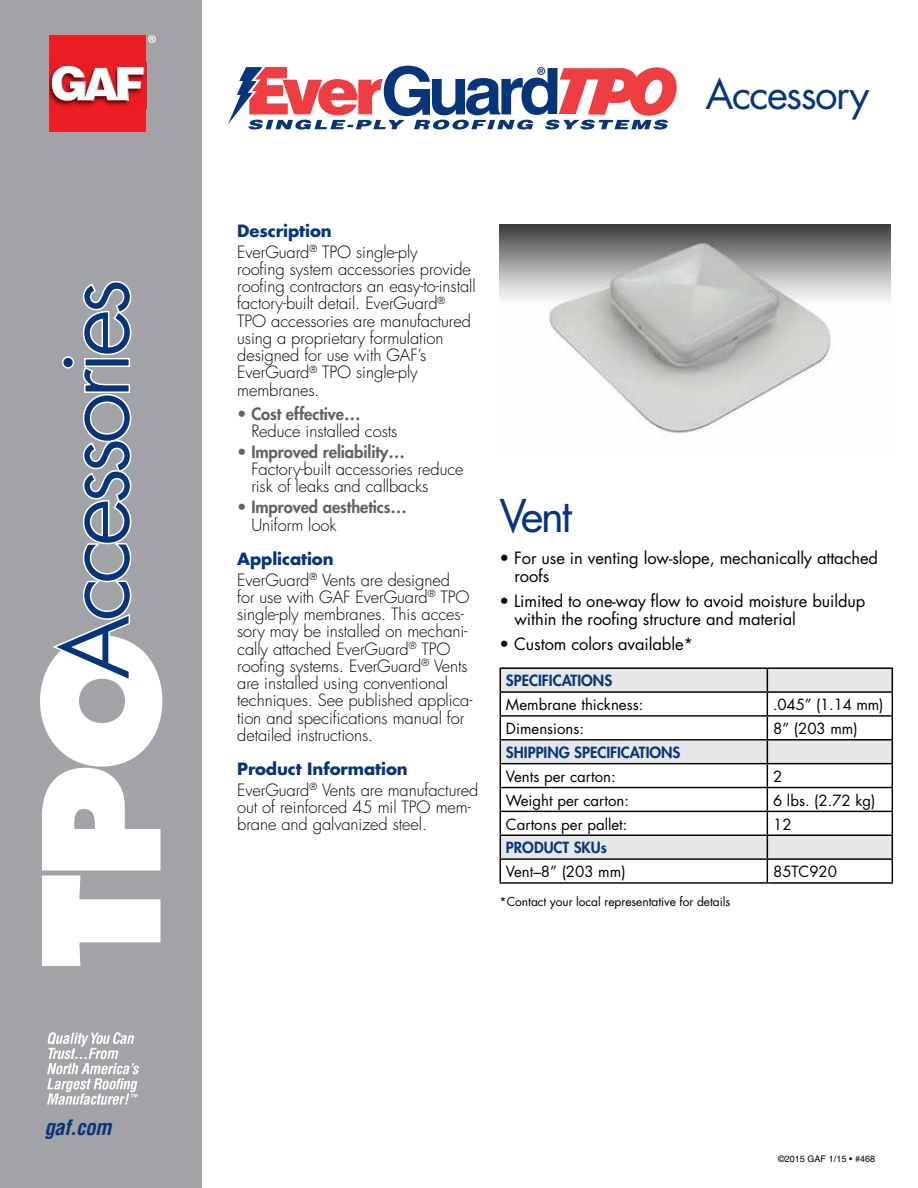
<style>
.page{position:relative;width:918px;height:1188px;background:#fff}
.page>*{position:absolute;margin:0;border:0;box-sizing:border-box;transform-origin:0 0}
.t1{font:94.8px "Futura";letter-spacing:-.08em;color:#06357a}
.t2{font:43.95px "Futura";color:#06357a}
.t3{font:40.2px "Futura";letter-spacing:-.04em;color:#06357a}
.t4{font:italic 700 condensed 21px "Helvetica LT Std";letter-spacing:-.02em;color:#06357a}
.t5{font:300 16.5px/17.2px "Futura";letter-spacing:-.005em;color:#000}
.t6{font:16.5px/18px "Futura";letter-spacing:-.005em;color:#000}
.t7{font:800 16.5px "Futura";letter-spacing:-.005em;color:#616264}
.t8{font:15px "Futura Std";color:#000}
.t9{font:800 15px "Futura Std";color:#06357a}
.t10{font:12px "Futura";letter-spacing:-.005em;color:#000}
.t11{font:9px "Helvetica LT Std";color:#000}
.s1{font-weight:800;font-size:157.2px;color:#fff}
.s2{font-weight:700;color:#06357a}
</style>
<div class="page">
<div style="left:0;top:0;width:201px;height:1188px;background:#a1a3a6"></div>
<svg style="left:228px;top:66px;width:449px;height:64px"></svg>
<img style="left:500px;top:224px;width:391px;height:209px">
<svg style="left:501px;top:669px;width:391px;height:189px"></svg>
<hr style="left:500px;top:715px;width:267px;height:2px;background:#000">
<hr style="left:767px;top:715px;width:126px;height:2px;background:#000">
<hr style="left:500px;top:739px;width:267px;height:2px;background:#000">
<hr style="left:500px;top:763px;width:267px;height:1px;background:#000">
<hr style="left:500px;top:787px;width:267px;height:1px;background:#000">
<hr style="left:767px;top:787px;width:126px;height:1px;background:#000">
<hr style="left:500px;top:811px;width:267px;height:1px;background:#000">
<hr style="left:767px;top:811px;width:126px;height:1px;background:#000">
<hr style="left:500px;top:835px;width:267px;height:1px;background:#000">
<hr style="left:500px;top:858px;width:267px;height:2px;background:#000">
<hr style="left:500px;top:882px;width:268px;height:2px;background:#000">
<hr style="left:500px;top:667px;width:267px;height:2px;background:#000">
<svg style="left:500px;top:669px;width:1px;height:213px"></svg>
<hr style="left:500px;top:691px;width:267px;height:2px;background:#000">
<hr style="left:767px;top:667px;width:126px;height:2px;background:#000">
<hr style="left:767px;top:691px;width:126px;height:2px;background:#000">
<hr style="left:767px;top:739px;width:126px;height:2px;background:#000">
<hr style="left:767px;top:763px;width:126px;height:1px;background:#000">
<hr style="left:767px;top:834px;width:126px;height:2px;background:#000">
<svg style="left:767px;top:669px;width:1px;height:213px"></svg>
<svg style="left:892px;top:669px;width:1px;height:213px"></svg>
<hr style="left:767px;top:858px;width:126px;height:2px;background:#000">
<hr style="left:768px;top:882px;width:125px;height:2px;background:#000">
<svg style="left:148px;top:35px;width:8px;height:8px"></svg>
<div style="left:50px;top:35px;width:96px;height:97px;background:#ed1d24"></div>
<img style="left:50px;top:65px;width:96px;height:42px">
<svg style="left:52px;top:66px;width:92px;height:35px"></svg>
<svg style="left:47px;top:1032px;width:92px;height:73px"></svg>
<svg style="left:53px;top:281px;width:79px;height:400px"></svg>
<h1 class="t1" style="left:29px;top:968px;width:691px;rotate:-90deg"><span class="s1">TPO</span>Accessories</h1>
<p class="t4" style="left:45px;top:1114px;width:69px">gaf.com</p>
<h3 class="t3" style="left:706px;top:67px;width:165px">Accessory</h3>
<p class="t5" style="left:237px;top:221px;width:182px;line-height:20.5px"><span class="s2">Description<br></span>EverGuard<sup>®</sup> TPO single-ply</p>
<p class="t5" style="left:237px;top:260px;width:240px">roofing system accessories provide roofing contractors an easy-to-install factory-built detail. EverGuard<sup>®<br></sup>TPO accessories are manufactured using a proprietary formulation designed for use with GAF’s<br>EverGuard<sup>®</sup> TPO single-ply membranes.</p>
<p class="t7" style="left:237px;top:402px;width:125px">• Cost effective…</p>
<p class="t5" style="left:251px;top:422px;width:148px">Reduce installed costs</p>
<p class="t7" style="left:237px;top:441px;width:169px">• Improved reliability…</p>
<p class="t5" style="left:251px;top:461px;width:214px">Factory-built accessories reduce risk of leaks and callbacks</p>
<p class="t7" style="left:237px;top:496px;width:171px">• Improved aesthetics…</p>
<p class="t5" style="left:251px;top:516px;width:87px">Uniform look</p>
<p class="t5" style="left:237px;top:549px;width:214px;line-height:20.5px"><span class="s2">Application<br></span>EverGuard<sup>®</sup> Vents are designed</p>
<p class="t5" style="left:237px;top:588px;width:237px">for use with GAF EverGuard<sup>®</sup> TPO single-ply membranes. This acces&shy;sory may be installed on mechani&shy;cally attached EverGuard<sup>®</sup> TPO roofing systems. EverGuard<sup>®</sup> Vents are installed using conventional techniques. See published applica&shy;tion and specifications manual for detailed instructions.</p>
<p class="t5" style="left:237px;top:759px;width:243px;line-height:20.5px"><span class="s2">Product Information<br></span>EverGuard<sup>®</sup> Vents are manufactured</p>
<p class="t5" style="left:237px;top:799px;width:235px">out of reinforced 45 mil TPO mem&shy;brane and galvanized steel.</p>
<h2 class="t2" style="left:500px;top:485px;width:74px">Vent</h2>
<p class="t6" style="left:515px;top:549px;width:365px;text-indent:-15px">• For use in venting low-slope, mechanically attached roofs</p>
<p class="t6" style="left:515px;top:591px;width:352px;text-indent:-15px">• Limited to one-way flow to avoid moisture buildup within the roofing structure and material</p>
<p class="t6" style="left:500px;top:634px;width:195px">• Custom colors available*</p>
<p class="t9" style="left:506px;top:671px;width:108px">SPECIFICATIONS</p>
<p class="t8" style="left:506px;top:695px;width:139px">Membrane thickness:</p>
<p class="t8" style="left:773px;top:695px;width:112px">.045” (1.14 mm)</p>
<p class="t8" style="left:506px;top:719px;width:80px">Dimensions:</p>
<p class="t8" style="left:773px;top:719px;width:86px">8” (203 mm)</p>
<p class="t9" style="left:506px;top:743px;width:176px">SHIPPING SPECIFICATIONS</p>
<p class="t8" style="left:506px;top:767px;width:111px">Vents per carton:</p>
<p class="t8" style="left:773px;top:767px;width:11px">2</p>
<p class="t8" style="left:506px;top:791px;width:125px">Weight per carton:</p>
<p class="t8" style="left:773px;top:791px;width:104px">6 lbs. (2.72 kg)</p>
<p class="t8" style="left:506px;top:814px;width:123px">Cartons per pallet:</p>
<p class="t8" style="left:773px;top:814px;width:20px">12</p>
<p class="t9" style="left:506px;top:838px;width:102px">PRODUCT SKUs</p>
<p class="t8" style="left:506px;top:862px;width:121px">Vent–8” (203 mm)</p>
<p class="t8" style="left:773px;top:862px;width:66px">85TC920</p>
<p class="t10" style="left:500px;top:893px;width:232px">* Contact your local representative for details</p>
<p class="t11" style="left:778px;top:1153px;width:98px">©2015 GAF 1/15 • #468</p>
</div>
